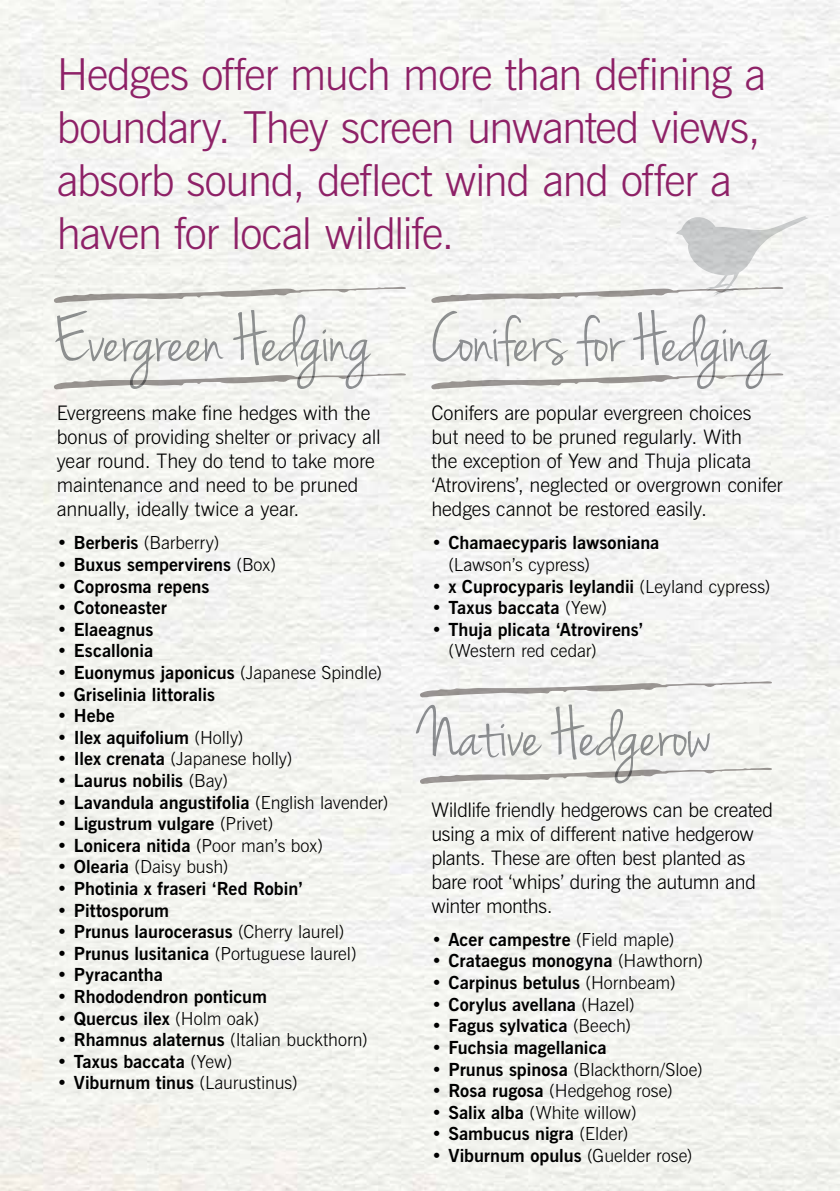
<style>
.page{position:relative;width:840px;height:1191px;background:#fff}
.page>*{position:absolute;margin:0;border:0;box-sizing:border-box;transform-origin:0 0}
.t1{font:72px "Jenna Sue";letter-spacing:-.015em;color:#939598}
.t2{font:300 44px/52.8px "News Gothic BT";letter-spacing:-.03em;color:#8e2167}
.t3{font:300 20px/24px "News Gothic BT";letter-spacing:-.01em;color:#000}
.t4{font:700 18px "News Gothic BT";color:#000}
.t5{font:300 18px "News Gothic BT";color:#000}
.s1{font-weight:700}
.s2{font-weight:300}
</style>
<div class="page">
<svg style="left:53px;top:373px;width:352px;height:16px"></svg>
<svg style="left:53px;top:287px;width:352px;height:16px"></svg>
<svg style="left:430px;top:373px;width:352px;height:16px"></svg>
<svg style="left:419px;top:767px;width:352px;height:17px"></svg>
<svg style="left:419px;top:681px;width:352px;height:16px"></svg>
<svg style="left:430px;top:215px;width:378px;height:88px"></svg>
<h2 class="t2" style="left:57px;top:48px;width:710px">Hedges offer much more than defining a boundary. They screen unwanted views, absorb sound, deflect wind and offer a haven for local wildlife.</h2>
<h1 class="t1" style="left:54px;top:299px;width:718px">Evergreen Hedging Conifers for Hedging</h1>
<p class="t3" style="left:57px;top:401px;width:325px">Evergreens make fine hedges with the bonus of providing shelter or privacy all year round. They do tend to take more maintenance and need to be pruned annually, ideally twice a year.</p>
<p class="t5" style="left:57px;top:532px;width:164px"><span class="s1">• Berberis</span> (Barberry)</p>
<p class="t4" style="left:57px;top:553px;width:221px">• Buxus sempervirens <span class="s2">(Box)</span></p>
<p class="t4" style="left:57px;top:575px;width:154px">• Coprosma repens</p>
<p class="t4" style="left:57px;top:597px;width:112px">• Cotoneaster</p>
<p class="t4" style="left:57px;top:618px;width:98px">• Elaeagnus</p>
<p class="t4" style="left:57px;top:640px;width:98px">• Escallonia</p>
<p class="t4" style="left:57px;top:661px;width:327px">• Euonymus japonicus <span class="s2">(Japanese Spindle)</span></p>
<p class="t4" style="left:57px;top:683px;width:160px">• Griselinia littoralis</p>
<p class="t4" style="left:57px;top:705px;width:59px">• Hebe</p>
<p class="t4" style="left:57px;top:726px;width:188px">• Ilex aquifolium <span class="s2">(Holly)</span></p>
<p class="t5" style="left:57px;top:748px;width:237px"><span class="s1">• Ilex crenata</span> (Japanese holly)</p>
<p class="t4" style="left:57px;top:769px;width:173px">• Laurus nobilis <span class="s2">(Bay)</span></p>
<p class="t4" style="left:57px;top:791px;width:333px">• Lavandula angustifolia <span class="s2">(English lavender)</span></p>
<p class="t4" style="left:57px;top:813px;width:218px">• Ligustrum vulgare <span class="s2">(Privet)</span></p>
<p class="t4" style="left:57px;top:834px;width:268px">• Lonicera nitida <span class="s2">(Poor man’s box)</span></p>
<p class="t5" style="left:57px;top:856px;width:173px"><span class="s1">• Olearia</span> (Daisy bush)</p>
<p class="t4" style="left:57px;top:877px;width:247px">• Photinia x fraseri ‘Red Robin’</p>
<p class="t4" style="left:57px;top:899px;width:114px">• Pittosporum</p>
<p class="t4" style="left:57px;top:921px;width:289px">• Prunus laurocerasus <span class="s2">(Cherry laurel)</span></p>
<p class="t5" style="left:57px;top:942px;width:301px"><span class="s1">• Prunus lusitanica</span> (Portuguese laurel)</p>
<p class="t4" style="left:57px;top:964px;width:108px">• Pyracantha</p>
<p class="t4" style="left:57px;top:985px;width:212px">• Rhododendron ponticum</p>
<p class="t4" style="left:57px;top:1007px;width:204px">• Quercus ilex <span class="s2">(Holm oak)</span></p>
<p class="t5" style="left:57px;top:1029px;width:312px"><span class="s1">• Rhamnus alaternus</span> (Italian buckthorn)</p>
<p class="t4" style="left:57px;top:1050px;width:177px">• Taxus baccata <span class="s2">(Yew)</span></p>
<p class="t4" style="left:57px;top:1072px;width:242px">• Viburnum tinus <span class="s2">(Laurustinus)</span></p>
<p class="t3" style="left:431px;top:401px;width:353px">Conifers are popular evergreen choices but need to be pruned regularly. With<br>the exception of Yew and Thuja plicata ‘Atrovirens’, neglected or overgrown conifer hedges cannot be restored easily.</p>
<p class="t4" style="left:431px;top:532px;width:229px">• Chamaecyparis lawsoniana</p>
<p class="t5" style="left:448px;top:553px;width:143px">(Lawson’s cypress)</p>
<p class="t4" style="left:431px;top:575px;width:340px">• x Cuprocyparis leylandii <span class="s2">(Leyland cypress)</span></p>
<p class="t4" style="left:431px;top:597px;width:177px">• Taxus baccata <span class="s2">(Yew)</span></p>
<p class="t4" style="left:431px;top:618px;width:213px">• Thuja plicata ‘Atrovirens’</p>
<p class="t5" style="left:448px;top:640px;width:150px">(Western red cedar)</p>
<h1 class="t1" style="left:420px;top:693px;width:293px">Native Hedgerow</h1>
<p class="t3" style="left:431px;top:797px;width:343px">Wildlife friendly hedgerows can be created using a mix of different native hedgerow plants. These are often best planted as bare root ‘whips’ during the autumn and winter months.</p>
<p class="t4" style="left:431px;top:928px;width:244px">• Acer campestre <span class="s2">(Field maple)</span></p>
<p class="t4" style="left:431px;top:950px;width:273px">• Crataegus monogyna <span class="s2">(Hawthorn)</span></p>
<p class="t4" style="left:431px;top:971px;width:246px">• Carpinus betulus <span class="s2">(Hornbeam)</span></p>
<p class="t4" style="left:431px;top:993px;width:205px">• Corylus avellana <span class="s2">(Hazel)</span></p>
<p class="t4" style="left:431px;top:1015px;width:201px">• Fagus sylvatica <span class="s2">(Beech)</span></p>
<p class="t4" style="left:431px;top:1036px;width:177px">• Fuchsia magellanica</p>
<p class="t5" style="left:431px;top:1058px;width:273px"><span class="s1">• Prunus spinosa</span> (Blackthorn/Sloe)</p>
<p class="t5" style="left:431px;top:1079px;width:243px"><span class="s1">• Rosa rugosa</span> (Hedgehog rose)</p>
<p class="t5" style="left:431px;top:1101px;width:207px"><span class="s1">• Salix alba</span> (White willow)</p>
<p class="t4" style="left:431px;top:1123px;width:198px">• Sambucus nigra <span class="s2">(Elder)</span></p>
<p class="t4" style="left:431px;top:1144px;width:262px">• Viburnum opulus <span class="s2">(Guelder rose)</span></p>
</div>
